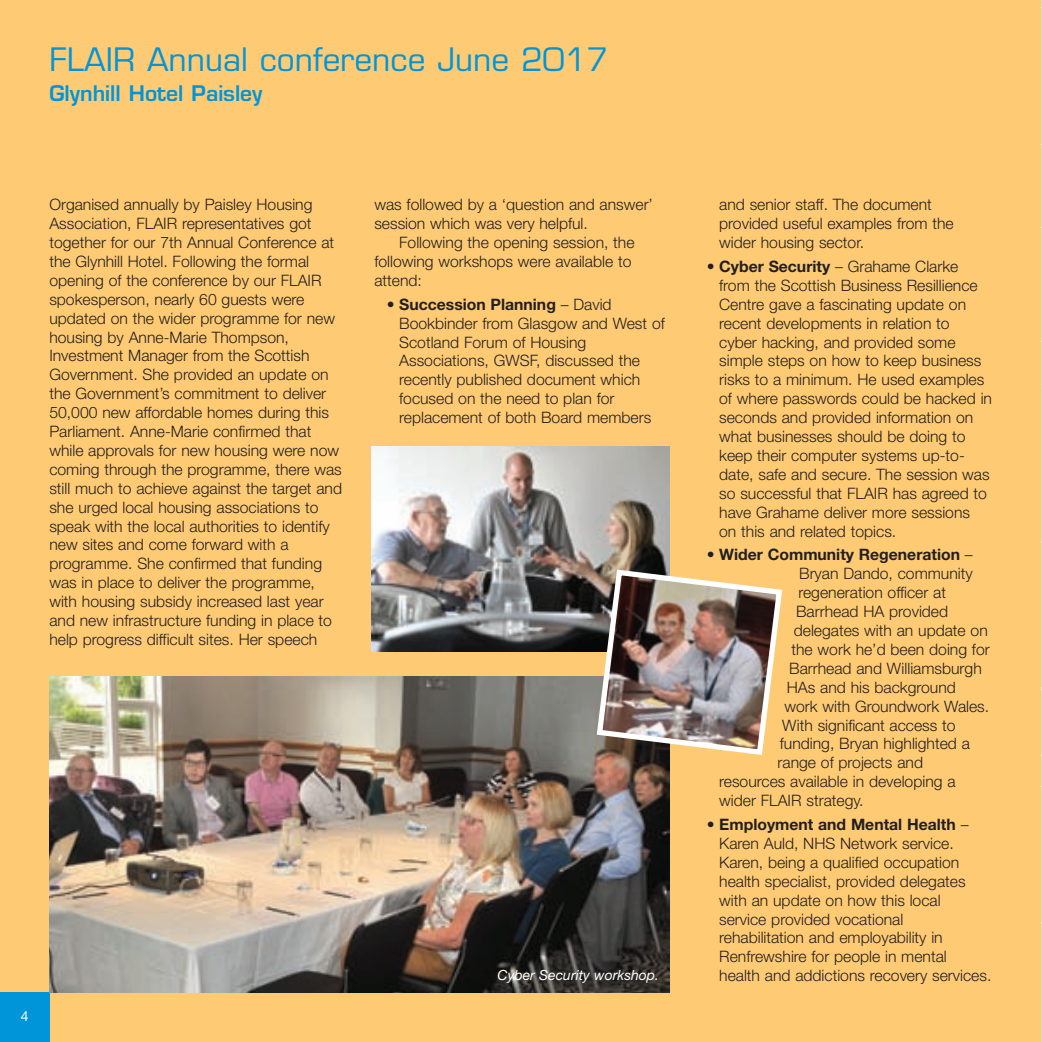
<style>
.page{position:relative;width:1042px;height:1042px;background:#fff}
.page>*{position:absolute;margin:0;border:0;box-sizing:border-box;transform-origin:0 0}
.t1{font:31.5px "Eurostile";color:#0095d9}
.t2{font:600 21px "Eurostile";color:#0095d9}
.t3{font:300 15.75px/18.9px "Helvetica Neue";color:#231f20}
.t4{font:700 15.75px "Helvetica Neue";color:#231f20}
.t5{font:italic 14px "Helvetica Neue";color:#fff}
.t6{font:14px "Helvetica Neue";color:#fff}
.s1{font-weight:700}
.s2{font-weight:300}
</style>
<div class="page">
<div style="left:0;top:0;width:1041px;height:1042px;background:#fecb74"></div>
<img style="left:1041px;top:0;width:1px;height:1042px">
<div style="left:0;top:993px;width:49px;height:49px;background:#0095d9"></div>
<img style="left:49px;top:677px;width:620px;height:316px">
<img style="left:372px;top:446px;width:297px;height:205px">
<img style="left:594px;top:566px;width:189px;height:192px">
<h1 class="t1" style="left:49px;top:48px;width:560px">FLAIR Annual conference June 2017</h1>
<h2 class="t2" style="left:49px;top:85px;width:215px">Glynhill Hotel Paisley</h2>
<p class="t6" style="left:21px;top:1010px;width:9px">4</p>
<p class="t3" style="left:49px;top:197px;width:294px">Organised annually by Paisley Housing Association, FLAIR representatives got together for our 7th Annual Conference at the Glynhill Hotel. Following the formal opening of the conference by our FLAIR spokesperson, nearly 60 guests were updated on the wider programme for new housing by Anne-Marie Thompson, Investment Manager from the Scottish Government. She provided an update on the Government’s commitment to deliver 50,000 new affordable homes during this Parliament. Anne-Marie confirmed that while approvals for new housing were now coming through the programme, there was still much to achieve against the target and she urged local housing associations to speak with the local authorities to identify new sites and come forward with a programme. She confirmed that funding was in place to deliver the programme, with housing subsidy increased last year and new infrastructure funding in place to help progress difficult sites. Her speech</p>
<p class="t3" style="left:374px;top:197px;width:280px">was followed by a ‘question and answer’ session which was very helpful.</p>
<p class="t3" style="left:374px;top:234px;width:262px;text-indent:25px">Following the opening session, the following workshops were available to attend:</p>
<p class="t3" style="left:399px;top:296px;width:267px;text-indent:-12px">• <span class="s1">Succession Planning</span> – David<br>Bookbinder from Glasgow and West of<br>Scotland Forum of Housing<br>Associations, GWSF, discussed the recently published document which focused on the need to plan for replacement of both Board members</p>
<p class="t3" style="left:719px;top:197px;width:236px">and senior staff. The document provided useful examples from the wider housing sector.</p>
<p class="t3" style="left:719px;top:258px;width:274px;text-indent:-12px">• <span class="s1">Cyber Security</span> – Grahame Clarke from the Scottish Business Resillience Centre gave a fascinating update on recent developments in relation to<br>cyber hacking, and provided some simple steps on how to keep business risks to a minimum. He used examples of where passwords could be hacked in seconds and provided information on what businesses should be doing to keep their computer systems up-to&shy;date, safe and secure. The session was so successful that FLAIR has agreed to have Grahame deliver more sessions<br>on this and related topics.</p>
<p class="t4" style="left:707px;top:549px;width:267px"><span class="s2">•</span> Wider Community Regeneration <span class="s2">–</span></p>
<p class="t3" style="left:799px;top:566px;width:175px">Bryan Dando, community</p>
<p class="t3" style="left:798px;top:585px;width:149px">regeneration officer at</p>
<p class="t3" style="left:796px;top:603px;width:154px">Barrhead HA provided</p>
<p class="t3" style="left:794px;top:622px;width:195px">delegates with an update on</p>
<p class="t3" style="left:791px;top:641px;width:200px">the work he’d been doing for</p>
<p class="t3" style="left:789px;top:660px;width:194px">Barrhead and Williamsburgh</p>
<p class="t3" style="left:787px;top:679px;width:171px">HAs and his background</p>
<p class="t3" style="left:784px;top:698px;width:206px">work with Groundwork Wales.</p>
<p class="t3" style="left:782px;top:717px;width:175px">With significant access to</p>
<p class="t3" style="left:780px;top:736px;width:192px">funding, Bryan highlighted a</p>
<p class="t3" style="left:777px;top:755px;width:147px">range of projects and</p>
<p class="t3" style="left:719px;top:774px;width:238px">resources available in developing a</p>
<p class="t3" style="left:719px;top:792px;width:146px">wider FLAIR strategy.</p>
<p class="t3" style="left:719px;top:816px;width:251px;text-indent:-12px">• <span class="s1">Employment and Mental Health</span> – Karen Auld, NHS Network service.<br>Karen, being a qualified occupation health specialist, provided delegates with an update on how this local service provided vocational rehabilitation and employability in Renfrewshire for people in mental</p>
<p class="t5" style="left:497px;top:969px;width:163px">Cyber Security workshop.</p>
<p class="t3" style="left:719px;top:967px;width:274px">health and addictions recovery services.</p>
</div>
